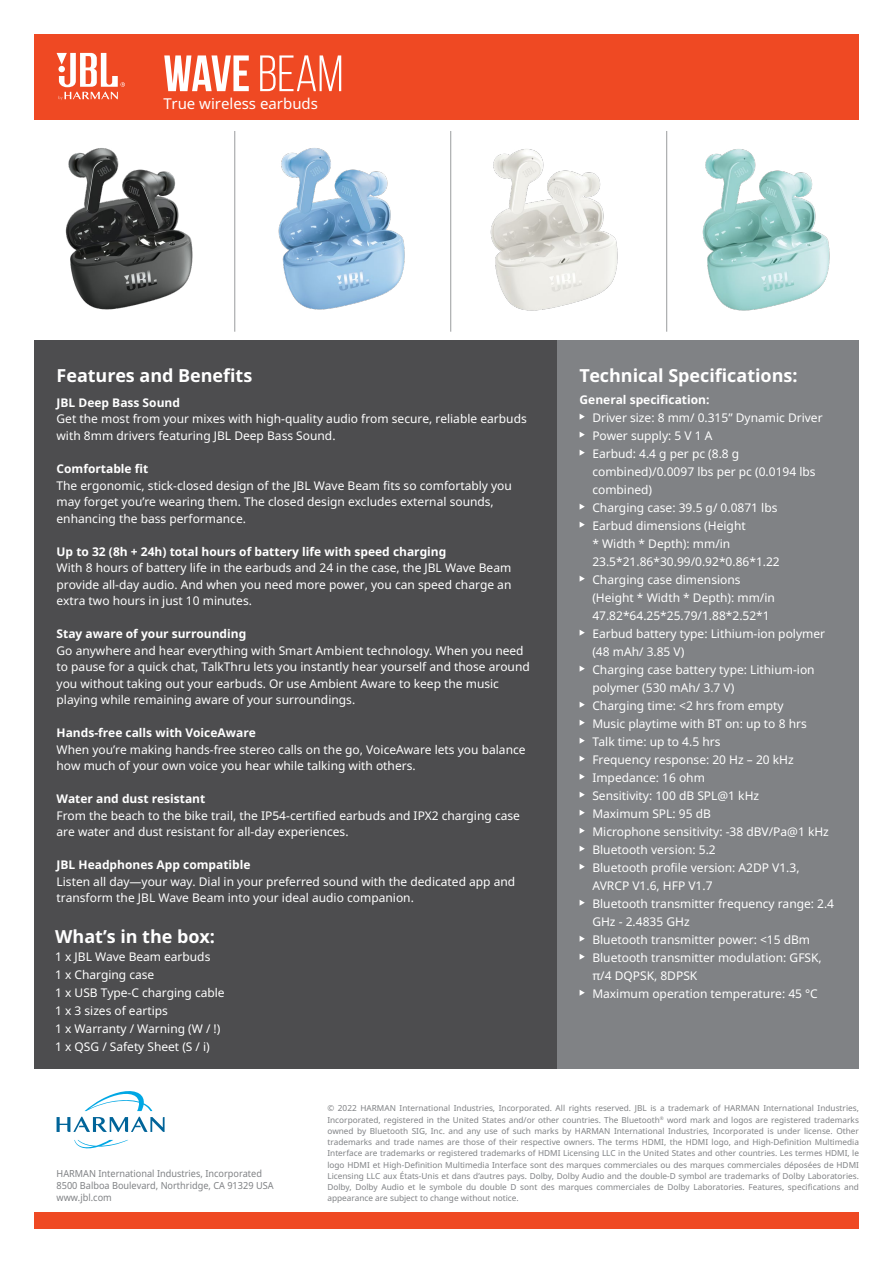
<style>
.page{position:relative;width:893px;height:1263px;background:#fff}
.page>*{position:absolute;margin:0;border:0;box-sizing:border-box;transform-origin:0 0}
.t1{font:700 51px "Bebas Neue";color:#fff}
.t2{font:700 18px "Noto Sans";color:#fff}
.t3{font:15px "Noto Sans";color:#fff}
.t4{font:12px/18px "Noto Sans";color:#fff}
.t5{font:700 12px "Noto Sans";color:#fff}
.t6{font:9.75px/11.7px "Noto Sans";color:#808285;scale:.94 1}
.t7{font:8.25px/11.2px "Noto Sans";color:#808285;text-align:justify}
.s1{font-weight:400}
</style>
<div class="page">
<img style="left:65px;top:148px;width:128px;height:162px">
<img style="left:278px;top:148px;width:127px;height:162px">
<img style="left:490px;top:149px;width:128px;height:162px">
<img style="left:702px;top:149px;width:128px;height:162px">
<div style="left:34px;top:1213px;width:825px;height:16px;background:#ef4923"></div>
<svg style="left:85px;top:1091px;width:67px;height:20px"></svg>
<svg style="left:74px;top:1140px;width:54px;height:9px"></svg>
<svg style="left:57px;top:1117px;width:108px;height:15px"></svg>
<div style="left:34px;top:340px;width:523px;height:728px;background:#4d4d4f"></div>
<div style="left:557px;top:340px;width:302px;height:728px;background:#808285"></div>
<svg style="left:580px;top:414px;width:5px;height:6px"></svg>
<svg style="left:580px;top:432px;width:5px;height:6px"></svg>
<svg style="left:580px;top:450px;width:5px;height:6px"></svg>
<svg style="left:580px;top:504px;width:5px;height:6px"></svg>
<svg style="left:580px;top:522px;width:5px;height:6px"></svg>
<svg style="left:580px;top:576px;width:5px;height:6px"></svg>
<svg style="left:580px;top:630px;width:5px;height:6px"></svg>
<svg style="left:580px;top:666px;width:5px;height:6px"></svg>
<svg style="left:580px;top:702px;width:5px;height:6px"></svg>
<svg style="left:580px;top:720px;width:5px;height:6px"></svg>
<svg style="left:580px;top:738px;width:5px;height:6px"></svg>
<svg style="left:580px;top:756px;width:5px;height:6px"></svg>
<svg style="left:580px;top:774px;width:5px;height:6px"></svg>
<svg style="left:580px;top:792px;width:5px;height:6px"></svg>
<svg style="left:580px;top:810px;width:5px;height:6px"></svg>
<svg style="left:580px;top:828px;width:5px;height:6px"></svg>
<svg style="left:580px;top:846px;width:5px;height:6px"></svg>
<svg style="left:580px;top:864px;width:5px;height:6px"></svg>
<svg style="left:580px;top:900px;width:5px;height:6px"></svg>
<svg style="left:580px;top:936px;width:5px;height:6px"></svg>
<svg style="left:580px;top:954px;width:5px;height:6px"></svg>
<svg style="left:580px;top:990px;width:5px;height:6px"></svg>
<hr style="left:234px;top:131px;width:1px;height:201px;background:#808285">
<hr style="left:450px;top:131px;width:1px;height:201px;background:#808285">
<hr style="left:666px;top:131px;width:1px;height:201px;background:#808285">
<div style="left:34px;top:34px;width:825px;height:85px;background:#ef4923"></div>
<svg style="left:57px;top:53px;width:68px;height:47px"></svg>
<h1 class="t1" style="left:163px;top:46px;width:181px">WAVE <span class="s1">BEAM</span></h1>
<p class="t3" style="left:163px;top:93px;width:156px">True wireless earbuds</p>
<h2 class="t2" style="left:57px;top:363px;width:197px">Features and Benefits</h2>
<p class="t5" style="left:57px;top:394px;width:125px">JBL Deep Bass Sound</p>
<p class="t4" style="left:57px;top:411px;width:472px;line-height:16.5px">Get the most from your mixes with high-quality audio from secure, reliable earbuds with 8mm drivers featuring JBL Deep Bass Sound.</p>
<p class="t5" style="left:57px;top:460px;width:93px">Comfortable fit</p>
<p class="t4" style="left:57px;top:477px;width:457px;line-height:16.5px">The ergonomic, stick-closed design of the JBL Wave Beam fits so comfortably you may forget you’re wearing them. The closed design excludes external sounds, enhancing the bass performance.</p>
<p class="t5" style="left:57px;top:543px;width:391px">Up to 32 (8h + 24h) total hours of battery life with speed charging</p>
<p class="t4" style="left:57px;top:559px;width:456px;line-height:16.5px;text-align:justify">With 8 hours of battery life in the earbuds and 24 in the case, the JBL Wave Beam provide all-day audio. And when you need more power, you can speed charge an extra two hours in just 10 minutes.</p>
<p class="t5" style="left:57px;top:625px;width:191px">Stay aware of your surrounding</p>
<p class="t4" style="left:57px;top:642px;width:475px;line-height:16.5px">Go anywhere and hear everything with Smart Ambient technology. When you need to pause for a quick chat, TalkThru lets you instantly hear yourself and those around you without taking out your earbuds. Or use Ambient Aware to keep the music playing while remaining aware of your surroundings.</p>
<p class="t5" style="left:57px;top:724px;width:201px">Hands-free calls with VoiceAware</p>
<p class="t4" style="left:57px;top:741px;width:471px;line-height:16.5px">When you’re making hands-free stereo calls on the go, VoiceAware lets you balance how much of your own voice you hear while talking with others.</p>
<p class="t5" style="left:57px;top:790px;width:150px">Water and dust resistant</p>
<p class="t4" style="left:57px;top:807px;width:465px;line-height:16.5px">From the beach to the bike trail, the IP54-certified earbuds and IPX2 charging case are water and dust resistant for all-day experiences.</p>
<p class="t5" style="left:57px;top:856px;width:196px">JBL Headphones App compatible</p>
<p class="t4" style="left:57px;top:873px;width:460px;line-height:16.5px">Listen all day—your way. Dial in your preferred sound with the dedicated app and transform the JBL Wave Beam into your ideal audio companion.</p>
<h2 class="t2" style="left:55px;top:924px;width:161px">What’s in the box:</h2>
<p class="t4" style="left:55px;top:948px;width:171px">1 x JBL Wave Beam earbuds<br>1 x Charging case<br>1 x USB Type-C charging cable<br>1 x 3 sizes of eartips<br>1 x Warranty / Warning (W / !)<br>1 x QSG / Safety Sheet (S / i)</p>
<h2 class="t2" style="left:580px;top:363px;width:219px">Technical Specifications:</h2>
<p class="t5" style="left:580px;top:391px;width:131px">General specification:</p>
<p class="t4" style="left:592px;top:409px;width:243px">Driver size: 8 mm/ 0.315” Dynamic Driver<br>Power supply: 5 V 1 A<br>Earbud: 4.4 g per pc (8.8 g combined)/0.0097 lbs per pc (0.0194 lbs combined)<br>Charging case: 39.5 g/ 0.0871 lbs<br>Earbud dimensions (Height<br>* Width * Depth): mm/in<br>23.5*21.86*30.99/0.92*0.86*1.22<br>Charging case dimensions<br>(Height * Width * Depth): mm/in<br>47.82*64.25*25.79/1.88*2.52*1<br>Earbud battery type: Lithium-ion polymer (48 mAh/ 3.85 V)<br>Charging case battery type: Lithium-ion polymer (530 mAh/ 3.7 V)<br>Charging time: &lt;2 hrs from empty<br>Music playtime with BT on: up to 8 hrs<br>Talk time: up to 4.5 hrs<br>Frequency response: 20 Hz – 20 kHz<br>Impedance: 16 ohm<br>Sensitivity: 100 dB SPL@1 kHz<br>Maximum SPL: 95 dB<br>Microphone sensitivity: -38 dBV/Pa@1 kHz<br>Bluetooth version: 5.2<br>Bluetooth profile version: A2DP V1.3,<br>AVRCP V1.6, HFP V1.7<br>Bluetooth transmitter frequency range: 2.4<br>GHz - 2.4835 GHz<br>Bluetooth transmitter power: &lt;15 dBm<br>Bluetooth transmitter modulation: GFSK, π/4 DQPSK, 8DPSK<br>Maximum operation temperature: 45 °C</p>
<p class="t6" style="left:57px;top:1167px;width:232px">HARMAN International Industries, Incorporated<br>8500 Balboa Boulevard, Northridge, CA 91329 USA www.jbl.com</p>
<p class="t7" style="left:327px;top:1102px;width:533px">© 2022 HARMAN International Industries, Incorporated. All rights reserved. JBL is a trademark of HARMAN International Industries, Incorporated, registered in the United States and/or other countries. The Bluetooth<sup>®</sup> word mark and logos are registered trademarks owned by Bluetooth SIG, Inc. and any use of such marks by HARMAN International Industries, Incorporated is under license. Other trademarks and trade names are those of their respective owners. The terms HDMI, the HDMI logo, and High-Definition Multimedia Interface are trademarks or registered trademarks of HDMI Licensing LLC in the United States and other countries. Les termes HDMI, le logo HDMI et High-Definition Multimedia Interface sont des marques commerciales ou des marques commerciales déposées de HDMI Licensing LLC aux États-Unis et dans d’autres pays. Dolby, Dolby Audio and the double-D symbol are trademarks of Dolby Laboratories.<br>Dolby, Dolby Audio et le symbole du double D sont des marques commerciales de Dolby Laboratories. Features, specifications and appearance are subject to change without notice.</p>
</div>
